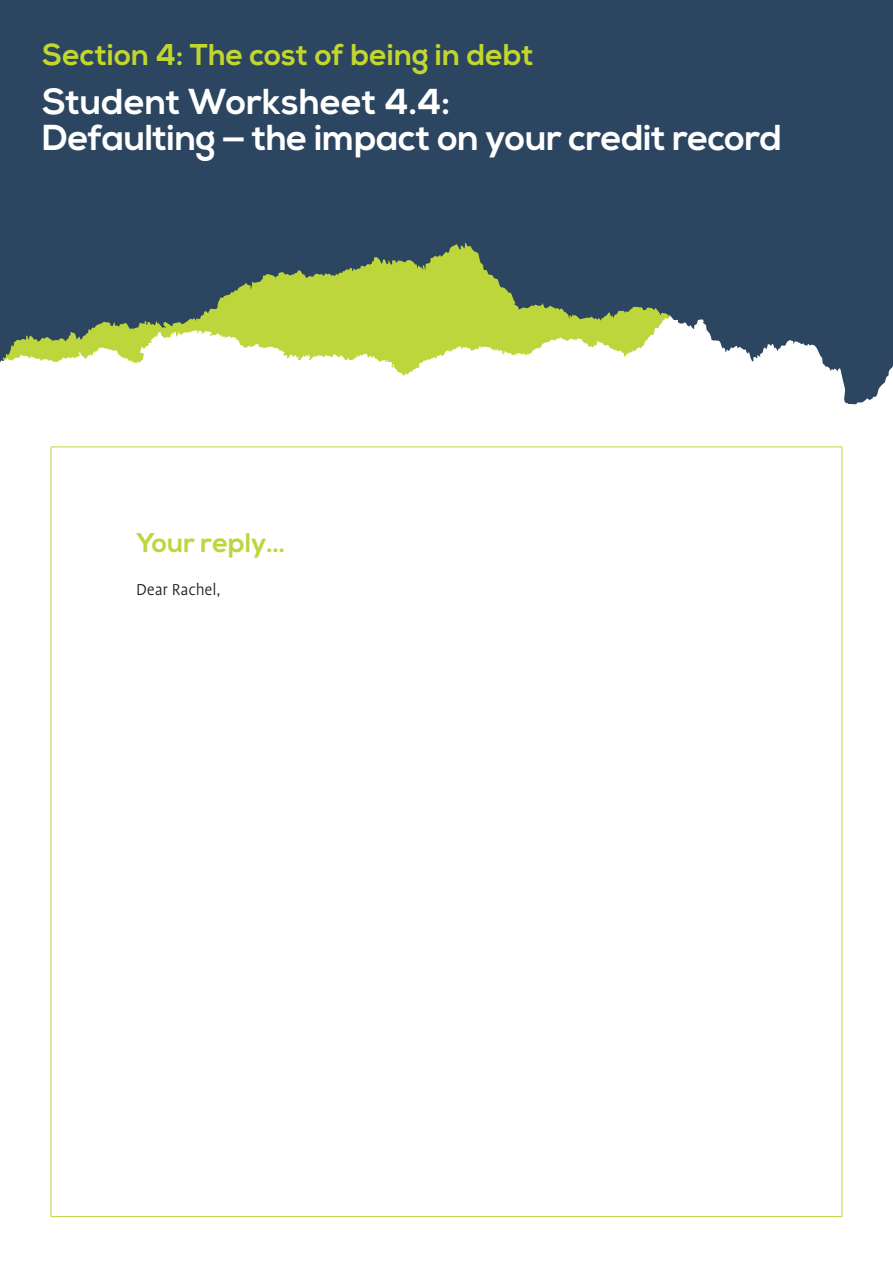
<style>
.page{position:relative;width:893px;height:1263px;background:#fff}
.page>*{position:absolute;margin:0;border:0;box-sizing:border-box;transform-origin:0 0}
.t1{font:700 36px/36px "Nexa";letter-spacing:-.005em;color:#fff}
.t2{font:700 30px "Nexa";letter-spacing:.005em;color:#c1d72f}
.t3{font:700 27px "Nexa";color:#bdd63c}
.t4{font:300 18px "Profile";letter-spacing:-.005em;color:#231f20}
</style>
<div class="page">
<svg style="left:0;top:0;width:893px;height:404px;background:#556a71"></svg>
<hr style="left:51px;top:447px;width:1px;height:769px;background:#bdd63c">
<hr style="left:51px;top:446px;width:791px;height:1px;background:#bdd63c">
<hr style="left:842px;top:447px;width:1px;height:769px;background:#bdd63c">
<hr style="left:51px;top:1216px;width:791px;height:1px;background:#bdd63c">
<p class="t2" style="left:43px;top:37px;width:493px">Section 4: The cost of being in debt</p>
<p class="t1" style="left:43px;top:85px;width:741px">Student Worksheet 4.4:<br>Defaulting — the impact on your credit record</p>
<p class="t3" style="left:136px;top:527px;width:152px">Your reply…</p>
<p class="t4" style="left:136px;top:581px;width:86px">Dear Rachel,</p>
</div>
